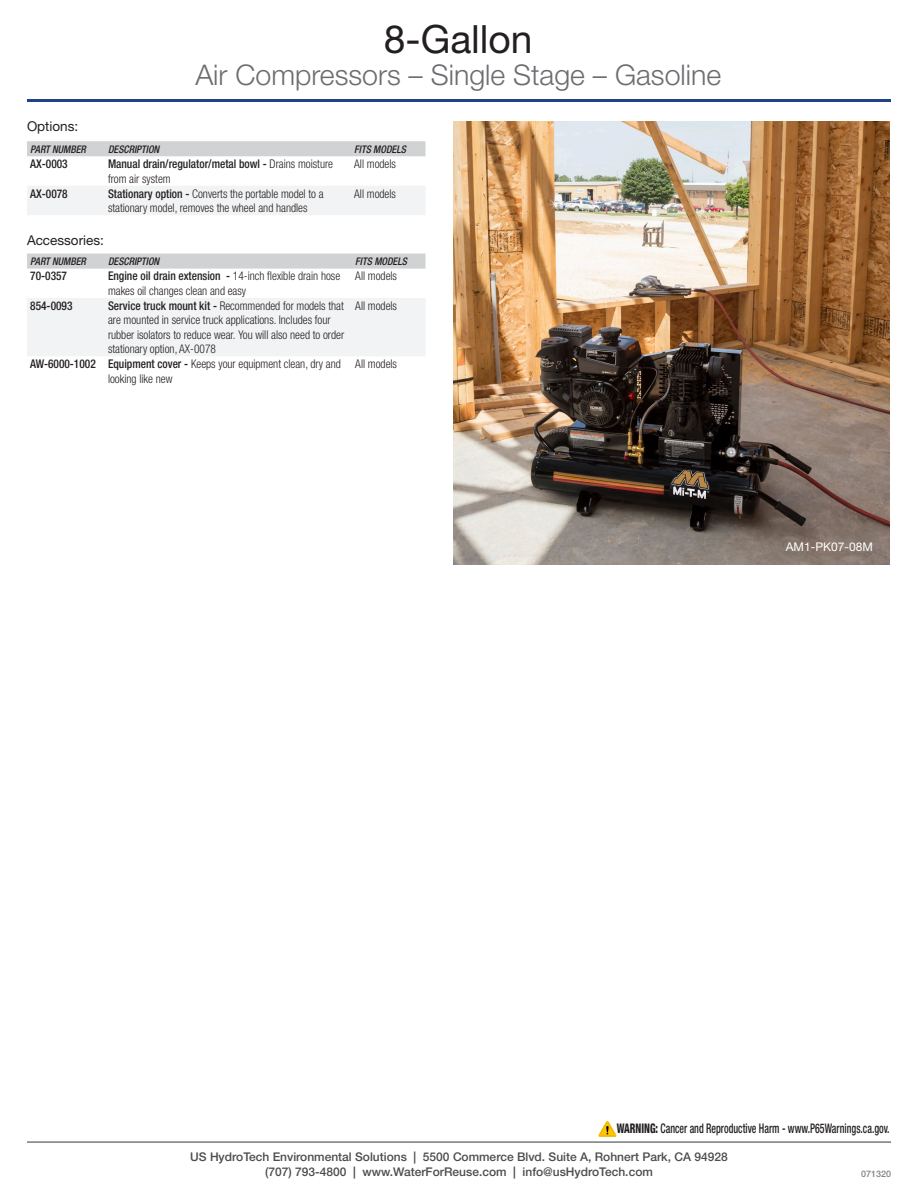
<style>
.page{position:relative;width:918px;height:1188px;background:#fff}
.page>*{position:absolute;margin:0;border:0;box-sizing:border-box;transform-origin:0 0}
.t1{font:39px "Helvetica Neue LT Std";color:#231f20}
.t2{font:300 28.5px "Helvetica Neue LT Std";color:#6c6d70}
.t3{font:13.5px "Helvetica Neue LT Std";color:#231f20}
.t4{font:500 condensed 13.2px "Helvetica Neue LT Std";color:#231f20;scale:.75 1}
.t5{font:300 condensed 12px/14.4px "Helvetica Neue LT Std";color:#231f20;scale:.95 1}
.t6{font:500 12px/15px "Helvetica Neue LT Std";color:#4b4c4d;text-align:center}
.t7{font:500 condensed 12px/14.4px "Helvetica Neue LT Std";color:#231f20;scale:.95 1}
.t8{font:12px "Helvetica Neue LT Std";color:#fff}
.t9{font:italic 500 condensed 10.5px "Helvetica Neue LT Std";color:#231f20;scale:.95 1}
.t10{font:500 9px "Helvetica Neue LT Std";color:#808285}
.s1{font-weight:300}
.s2{font-weight:500}
.s3{font-weight:800}
</style>
<div class="page">
<hr style="left:27px;top:99px;width:864px;height:3px;background:#1e4387">
<hr style="left:27px;top:1142px;width:864px;height:1px;background:#4b4c4d">
<svg style="left:599px;top:1121px;width:17px;height:16px"></svg>
<img style="left:454px;top:122px;width:436px;height:442px">
<div style="left:27px;top:141px;width:399px;height:15px;background:#d1d2d4"></div>
<div style="left:27px;top:186px;width:398px;height:29px;background:#f2f3f4"></div>
<div style="left:27px;top:254px;width:399px;height:15px;background:#d1d2d4"></div>
<div style="left:27px;top:298px;width:398px;height:58px;background:#f2f3f4"></div>
<p class="t3" style="left:27px;top:118px;width:53px">Options:</p>
<p class="t1" style="left:384px;top:16px;width:150px">8-Gallon</p>
<p class="t2" style="left:195px;top:57px;width:527px">Air Compressors – Single Stage – Gasoline</p>
<p class="t9" style="left:30px;top:143px;width:60px">PART NUMBER</p>
<p class="t9" style="left:108px;top:143px;width:56px">DESCRIPTION</p>
<p class="t9" style="left:354px;top:143px;width:56px">FITS MODELS</p>
<p class="t7" style="left:30px;top:156px;width:41px">AX-0003</p>
<p class="t7" style="left:108px;top:156px;width:238px">Manual drain/regulator/metal bowl - <span class="s1">Drains moisture from air system</span></p>
<p class="t5" style="left:354px;top:157px;width:45px">All models</p>
<p class="t7" style="left:30px;top:186px;width:41px">AX-0078</p>
<p class="t5" style="left:108px;top:186px;width:229px"><span class="s2">Stationary option -</span> Converts the portable model to a stationary model, removes the wheel and handles</p>
<p class="t5" style="left:354px;top:186px;width:45px">All models</p>
<p class="t3" style="left:27px;top:232px;width:78px">Accessories:</p>
<p class="t9" style="left:30px;top:255px;width:60px">PART NUMBER</p>
<p class="t9" style="left:108px;top:255px;width:56px">DESCRIPTION</p>
<p class="t9" style="left:355px;top:255px;width:56px">FITS MODELS</p>
<p class="t7" style="left:30px;top:269px;width:40px">70-0357</p>
<p class="t5" style="left:108px;top:269px;width:246px"><span class="s2">Engine oil drain extension -</span> 14-inch flexible drain hose makes oil changes clean and easy</p>
<p class="t5" style="left:355px;top:269px;width:45px">All models</p>
<p class="t7" style="left:30px;top:298px;width:46px">854-0093</p>
<p class="t5" style="left:108px;top:298px;width:250px"><span class="s2">Service truck mount kit -</span> Recommended for models that are mounted in service truck applications. Includes four rubber isolators to reduce wear. You will also need to order stationary option, AX-0078</p>
<p class="t5" style="left:355px;top:298px;width:45px">All models</p>
<p class="t7" style="left:30px;top:357px;width:71px">AW-6000-1002</p>
<p class="t5" style="left:108px;top:357px;width:247px"><span class="s2">Equipment cover -</span> Keeps your equipment clean, dry and looking like new</p>
<p class="t5" style="left:355px;top:357px;width:45px">All models</p>
<p class="t8" style="left:786px;top:539px;width:89px">AM1-PK07-08M</p>
<p class="t4" style="left:617px;top:1121px;width:365px"><span class="s3">WARNING:</span> Cancer and Reproductive Harm - www.P65Warnings.ca.gov.</p>
<p class="t6" style="left:190px;top:1149px;width:539px">US HydroTech Environmental Solutions | 5500 Commerce Blvd. Suite A, Rohnert Park, CA 94928 (707) 793-4800 | www.WaterForReuse.com | info@usHydroTech.com</p>
<p class="t10" style="left:861px;top:1169px;width:32px">071320</p>
</div>
